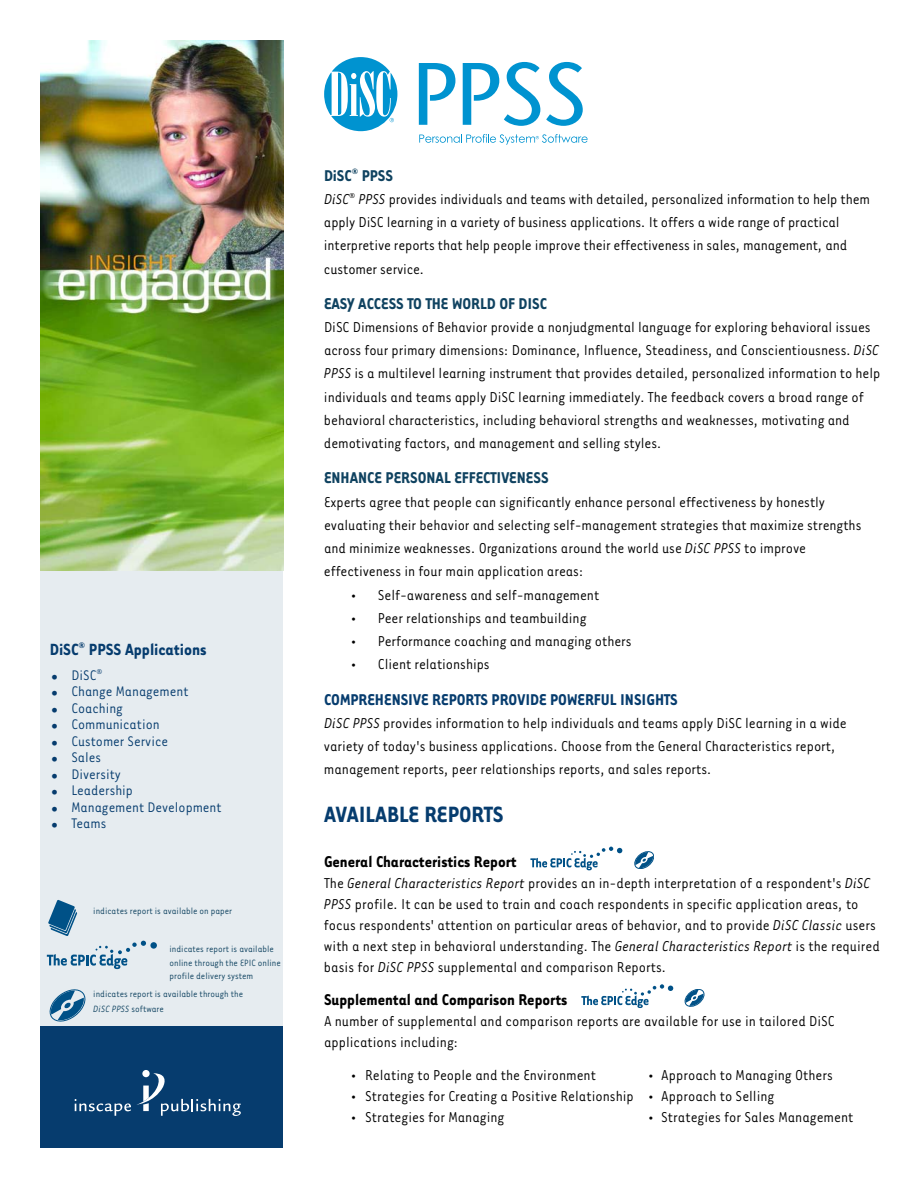
<style>
.page{position:relative;width:918px;height:1188px;background:#fff}
.page>*{position:absolute;margin:0;border:0;box-sizing:border-box;transform-origin:0 0}
.t1{font:700 25.5px "Tarzana Narrow";color:#063c6e}
.t2{font:700 18.6px "Tarzana Narrow";color:#063c6e}
.t3{font:700 18px "Tarzana Narrow";color:#0f4260}
.t4{font:700 18px "Tarzana Narrow";color:#000}
.t5{font:700 18px "Tarzana Narrow";color:#063c6e}
.t6{font:16.5px/23.2px "Tarzana Narrow";letter-spacing:-.005em;color:#000}
.t7{font:16.05px "Tarzana Narrow";color:#063c6e}
.t8{font:10.5px/13.5px "Tarzana Narrow";color:#0f4260}
.s1{font-family:"Century Gothic";font-weight:700}
.s2{font-style:italic}
</style>
<div class="page">
<div style="left:40px;top:565px;width:244px;height:461px;background:#e6ecf0"></div>
<div style="left:40px;top:1026px;width:244px;height:122px;background:#063c6e"></div>
<svg style="left:142px;top:1070px;width:8px;height:7px"></svg>
<svg style="left:75px;top:1073px;width:166px;height:43px"></svg>
<img style="left:40px;top:40px;width:243px;height:530px">
<svg style="left:419px;top:134px;width:169px;height:11px"></svg>
<svg style="left:419px;top:63px;width:36px;height:62px"></svg>
<svg style="left:463px;top:62px;width:77px;height:64px"></svg>
<svg style="left:546px;top:62px;width:37px;height:64px"></svg>
<svg style="left:324px;top:57px;width:73px;height:74px"></svg>
<div style="left:150px;top:942px;width:7px;height:7px;background:#005187;border-radius:50%"></div>
<svg style="left:47px;top:900px;width:99px;height:69px"></svg>
<svg style="left:530px;top:847px;width:92px;height:23px"></svg>
<svg style="left:581px;top:984px;width:92px;height:24px"></svg>
<svg style="left:635px;top:852px;width:19px;height:17px"></svg>
<svg style="left:685px;top:989px;width:19px;height:17px"></svg>
<svg style="left:50px;top:990px;width:35px;height:31px"></svg>
<p class="t2" style="left:50px;top:637px;width:158px">DiSC<sup>®</sup> PPSS Applications</p>
<p class="t7" style="left:50px;top:665px;width:54px"><span class="s1">•</span> DiSC<sup>®</sup></p>
<p class="t7" style="left:50px;top:681px;width:140px"><span class="s1">•</span> Change Management</p>
<p class="t7" style="left:50px;top:698px;width:75px"><span class="s1">•</span> Coaching</p>
<p class="t7" style="left:50px;top:714px;width:111px"><span class="s1">•</span> Communication</p>
<p class="t7" style="left:50px;top:731px;width:120px"><span class="s1">•</span> Customer Service</p>
<p class="t7" style="left:50px;top:747px;width:53px"><span class="s1">•</span> Sales</p>
<p class="t7" style="left:50px;top:764px;width:73px"><span class="s1">•</span> Diversity</p>
<p class="t7" style="left:50px;top:780px;width:85px"><span class="s1">•</span> Leadership</p>
<p class="t7" style="left:50px;top:797px;width:173px"><span class="s1">•</span> Management Development</p>
<p class="t7" style="left:50px;top:813px;width:58px"><span class="s1">•</span> Teams</p>
<p class="t8" style="left:93px;top:903px;width:140px">indicates report is available on paper</p>
<p class="t8" style="left:170px;top:942px;width:113px">indicates report is available online through the EPIC online profile delivery system</p>
<p class="t8" style="left:93px;top:986px;width:151px;line-height:15px">indicates report is available through the<br><span class="s2">DiSC PPSS</span> software</p>
<p class="t3" style="left:324px;top:164px;width:71px">DiSC<sup>®</sup> PPSS</p>
<p class="t6" style="left:324px;top:186px;width:547px"><span class="s2">DiSC</span><sup>®</sup> <span class="s2">PPSS</span> provides individuals and teams with detailed, personalized information to help them apply DiSC learning in a variety of business applications. It offers a wide range of practical interpretive reports that help people improve their effectiveness in sales, management, and customer service.</p>
<p class="t3" style="left:324px;top:292px;width:225px">EASY ACCESS TO THE WORLD OF DISC</p>
<p class="t6" style="left:324px;top:315px;width:558px">DiSC Dimensions of Behavior provide a nonjudgmental language for exploring behavioral issues across four primary dimensions: Dominance, Influence, Steadiness, and Conscientiousness. <span class="s2">DiSC PPSS</span> is a multilevel learning instrument that provides detailed, personalized information to help individuals and teams apply DiSC learning immediately. The feedback covers a broad range of behavioral characteristics, including behavioral strengths and weaknesses, motivating and demotivating factors, and management and selling styles.</p>
<p class="t3" style="left:324px;top:467px;width:226px">ENHANCE PERSONAL EFFECTIVENESS</p>
<p class="t6" style="left:324px;top:489px;width:539px">Experts agree that people can significantly enhance personal effectiveness by honestly evaluating their behavior and selecting self-management strategies that maximize strengths and minimize weaknesses. Organizations around the world use <span class="s2">DiSC PPSS</span> to improve effectiveness in four main application areas:</p>
<p class="t6" style="left:351px;top:582px;width:250px">• Self-awareness and self-management</p>
<p class="t6" style="left:351px;top:606px;width:237px">• Peer relationships and teambuilding</p>
<p class="t6" style="left:351px;top:629px;width:282px">• Performance coaching and managing others</p>
<p class="t6" style="left:351px;top:652px;width:140px">• Client relationships</p>
<p class="t5" style="left:324px;top:688px;width:355px">COMPREHENSIVE REPORTS PROVIDE POWERFUL INSIGHTS</p>
<p class="t6" style="left:324px;top:711px;width:524px"><span class="s2">DiSC PPSS</span> provides information to help individuals and teams apply DiSC learning in a wide variety of today's business applications. Choose from the General Characteristics report, management reports, peer relationships reports, and sales reports.</p>
<h1 class="t1" style="left:324px;top:799px;width:181px">AVAILABLE REPORTS</h1>
<p class="t4" style="left:324px;top:851px;width:194px">General Characteristics Report</p>
<p class="t6" style="left:324px;top:872px;width:557px;line-height:21px">The <span class="s2">General Characteristics Report</span> provides an in-depth interpretation of a respondent's <span class="s2">DiSC PPSS</span> profile. It can be used to train and coach respondents in specific application areas, to focus respondents' attention on particular areas of behavior, and to provide <span class="s2">DiSC Classic</span> users with a next step in behavioral understanding. The <span class="s2">General Characteristics Report</span> is the required basis for <span class="s2">DiSC PPSS</span> supplemental and comparison Reports.</p>
<p class="t4" style="left:324px;top:989px;width:245px">Supplemental and Comparison Reports</p>
<p class="t6" style="left:324px;top:1010px;width:512px;line-height:21px">A number of supplemental and comparison reports are available for use in tailored DiSC applications including:</p>
<p class="t6" style="left:351px;top:1063px;width:247px">• Relating to People and the Environment</p>
<p class="t6" style="left:648px;top:1063px;width:186px">• Approach to Managing Others</p>
<p class="t6" style="left:351px;top:1084px;width:425px">• Strategies for Creating a Positive Relationship • Approach to Selling</p>
<p class="t6" style="left:351px;top:1105px;width:155px">• Strategies for Managing</p>
<p class="t6" style="left:648px;top:1105px;width:207px">• Strategies for Sales Management</p>
</div>
